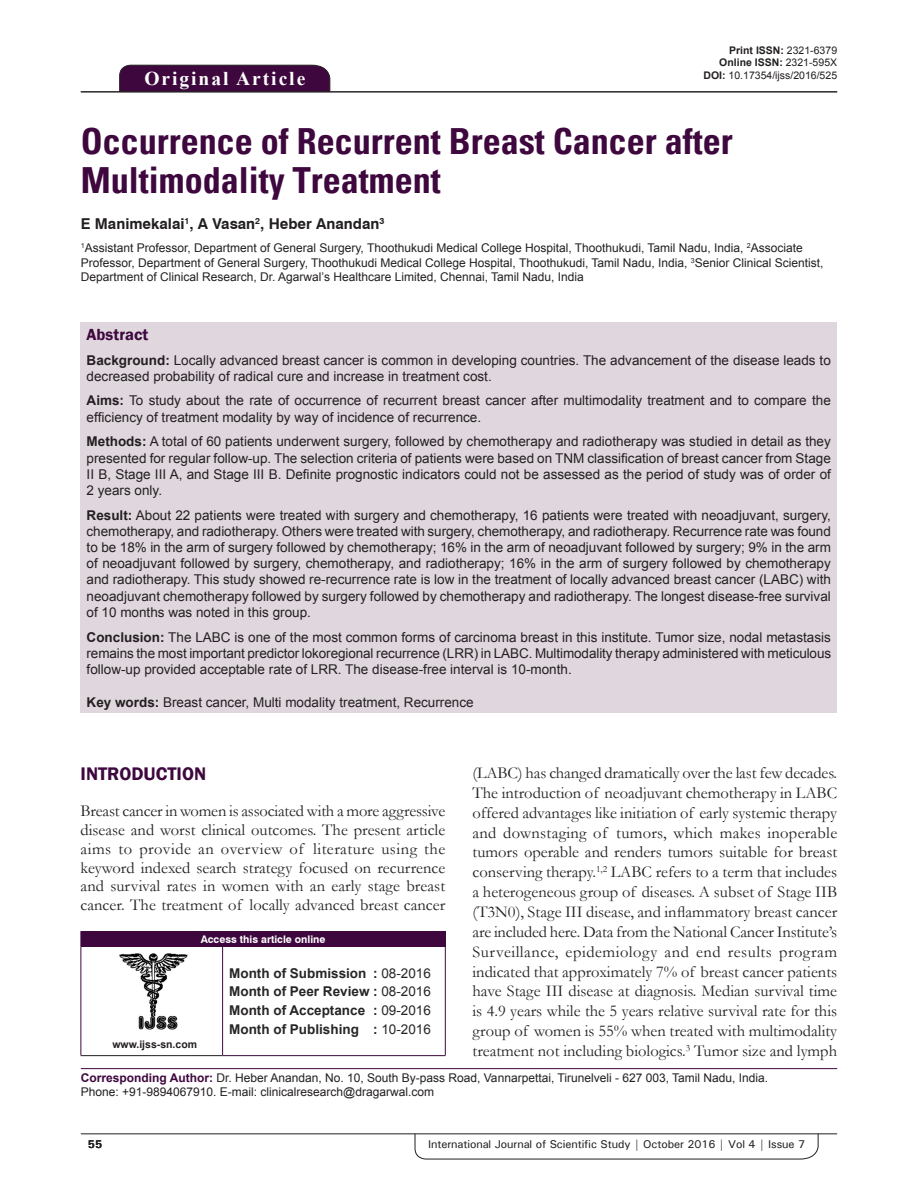
<style>
.page{position:relative;width:918px;height:1188px;background:#fff}
.page>*{position:absolute;margin:0;border:0;box-sizing:border-box;transform-origin:0 0}
.AT{font:700 condensed 36px/39px "Univers";color:#3e083e}
.AH{font:700 19.5px "Times New Roman";letter-spacing:.1em;color:#fff}
.t1{font:600 18.75px "Franklin Gothic";color:#3e083e}
.TX{font:16.5px/19.8px "Garamond";color:#231f20;text-align:justify}
.ABSH{font:600 16.5px "Franklin Gothic";color:#3e083e}
.AU{font:700 15px "Swiss 721 BT";color:#231f20}
.ABS{font:13.5px/16.2px "Arial";color:#231f20;text-align:justify}
.HIS{font:700 13.5px/18.8px "Arial";color:#282526;text-align:justify}
.KWD{font:13.5px "Arial";color:#231f20}
.AFF{font:12px/14.4px "Arial";color:#231f20}
.ADD{font:12px/14.4px "Arial";color:#231f20}
.RF{font:500 11.25px "Univers";letter-spacing:-.01em;color:#231f20}
.t2{font:700 11.25px "Univers";color:#231f20}
.DOI{font:700 10.5px "Arial";color:#231f20}
.DOI-2{font:10.5px "Arial";color:#231f20}
.AAO{font:700 10.5px "Swiss 721 BT";color:#fff}
.Web{font:700 10.5px "Arial";color:#231f20}
.s1{font-weight:400}
.s2{font-weight:700}
.s3{font-weight:700;color:#3e083e}
</style>
<div class="page">
<svg style="left:415px;top:1133px;width:404px;height:26px"></svg>
<hr style="left:81px;top:1134px;width:756px;height:1px;background:#231f20">
<div style="left:119px;top:65px;width:211px;height:26px;background:#3e083e"></div>
<hr style="left:81px;top:91px;width:756px;height:1px;background:#231f20">
<div style="left:81px;top:322px;width:756px;height:391px;background:#e0d7de"></div>
<img style="left:119px;top:953px;width:69px;height:76px">
<div style="left:81px;top:931px;width:364px;height:15px;background:#3e083e"></div>
<svg style="left:445px;top:931px;width:1px;height:15px"></svg>
<hr style="left:81px;top:946px;width:142px;height:1px;background:#3e083e">
<hr style="left:81px;top:947px;width:1px;height:108px;background:#3e083e">
<hr style="left:81px;top:1055px;width:142px;height:1px;background:#231f20">
<hr style="left:223px;top:946px;width:223px;height:1px;background:#3e083e">
<hr style="left:222px;top:947px;width:1px;height:108px;background:#3e083e">
<hr style="left:445px;top:947px;width:1px;height:108px;background:#3e083e">
<hr style="left:223px;top:1055px;width:223px;height:1px;background:#3e083e">
<hr style="left:81px;top:1068px;width:756px;height:1px;background:#3e083e">
<p class="AH" style="left:144px;top:64px;width:162px">Original Article</p>
<p class="DOI" style="left:729px;top:43px;width:109px">Print ISSN: <span class="s1">2321-6379</span></p>
<p class="DOI" style="left:719px;top:56px;width:119px">Online ISSN: <span class="s1">2321-595X</span></p>
<p class="DOI-2" style="left:704px;top:68px;width:135px"><span class="s2">DOI:</span> 10.17354/ijss/2016/525</p>
<p class="AT" style="left:81px;top:122px;width:653px">Occurrence of Recurrent Breast Cancer after<br>Multimodality Treatment</p>
<p class="AU" style="left:81px;top:215px;width:305px">E Manimekalai<sup>1</sup>, A Vasan<sup>2</sup>, Heber Anandan<sup>3</sup></p>
<p class="AFF" style="left:81px;top:241px;width:744px"><sup>1</sup>Assistant Professor, Department of General Surgery, Thoothukudi Medical College Hospital, Thoothukudi, Tamil Nadu, India, <sup>2</sup>Associate<br>Professor, Department of General Surgery, Thoothukudi Medical College Hospital, Thoothukudi, Tamil Nadu, India, <sup>3</sup>Senior Clinical Scientist,<br>Department of Clinical Research, Dr. Agarwal’s Healthcare Limited, Chennai, Tamil Nadu, India</p>
<p class="ABSH" style="left:87px;top:324px;width:63px">Abstract</p>
<p class="ABS" style="left:87px;top:352px;width:746px"><span class="s2">Background:</span> Locally advanced breast cancer is common in developing countries. The advancement of the disease leads to decreased probability of radical cure and increase in treatment cost.</p>
<p class="ABS" style="left:87px;top:393px;width:746px"><span class="s2">Aims:</span> To study about the rate of occurrence of recurrent breast cancer after multimodality treatment and to compare the efficiency of treatment modality by way of incidence of recurrence.</p>
<p class="ABS" style="left:87px;top:434px;width:746px"><span class="s2">Methods:</span> A total of 60 patients underwent surgery, followed by chemotherapy and radiotherapy was studied in detail as they presented for regular follow-up. The selection criteria of patients were based on TNM classification of breast cancer from Stage II B, Stage III A, and Stage III B. Definite prognostic indicators could not be assessed as the period of study was of order of 2 years only.</p>
<p class="ABS" style="left:87px;top:507px;width:746px"><span class="s2">Result:</span> About 22 patients were treated with surgery and chemotherapy, 16 patients were treated with neoadjuvant, surgery, chemotherapy, and radiotherapy. Others were treated with surgery, chemotherapy, and radiotherapy. Recurrence rate was found to be 18% in the arm of surgery followed by chemotherapy; 16% in the arm of neoadjuvant followed by surgery; 9% in the arm of neoadjuvant followed by surgery, chemotherapy, and radiotherapy; 16% in the arm of surgery followed by chemotherapy and radiotherapy. This study showed re-recurrence rate is low in the treatment of locally advanced breast cancer (LABC) with neoadjuvant chemotherapy followed by surgery followed by chemotherapy and radiotherapy. The longest disease-free survival of 10 months was noted in this group.</p>
<p class="ABS" style="left:87px;top:629px;width:746px"><span class="s2">Conclusion:</span> The LABC is one of the most common forms of carcinoma breast in this institute. Tumor size, nodal metastasis remains the most important predictor lokoregional recurrence (LRR) in LABC. Multimodality therapy administered with meticulous follow-up provided acceptable rate of LRR. The disease-free interval is 10-month.</p>
<p class="KWD" style="left:87px;top:694px;width:389px"><span class="s2">Key words:</span> Breast cancer, Multi modality treatment, Recurrence</p>
<h1 class="t1" style="left:81px;top:762px;width:127px">INTRODUCTION</h1>
<p class="TX" style="left:81px;top:801px;width:366px;line-height:18.8px">Breast cancer in women is associated with a more aggressive disease and worst clinical outcomes. The present article aims to provide an overview of literature using the keyword indexed search strategy focused on recurrence and survival rates in women with an early stage breast cancer. The treatment of locally advanced breast cancer</p>
<p class="AAO" style="left:201px;top:933px;width:126px">Access this article online</p>
<p class="Web" style="left:112px;top:1037px;width:86px">www.ijss-sn.com</p>
<p class="HIS" style="left:229px;top:964px;width:203px">Month of Submission : <span class="s1">08-2016<br></span>Month of Peer Review : <span class="s1">08-2016<br></span>Month of Acceptance : <span class="s1">09-2016<br></span>Month of Publishing : <span class="s1">10-2016</span></p>
<p class="TX" style="left:473px;top:762px;width:366px">(LABC) has changed dramatically over the last few decades.<br>The introduction of neoadjuvant chemotherapy in LABC offered advantages like initiation of early systemic therapy and downstaging of tumors, which makes inoperable tumors operable and renders tumors suitable for breast conserving therapy.<sup>1,2</sup> LABC refers to a term that includes a heterogeneous group of diseases. A subset of Stage IIB (T3N0), Stage III disease, and inflammatory breast cancer are included here. Data from the National Cancer Institute’s Surveillance, epidemiology and end results program indicated that approximately 7% of breast cancer patients have Stage III disease at diagnosis. Median survival time is 4.9 years while the 5 years relative survival rate for this group of women is 55% when treated with multimodality treatment not including biologics.<sup>3</sup> Tumor size and lymph</p>
<p class="ADD" style="left:81px;top:1070px;width:689px"><span class="s3">Corresponding Author:</span> Dr. Heber Anandan, No. 10, South By-pass Road, Vannarpettai, Tirunelveli - 627 003, Tamil Nadu, India.<br>Phone: +91-9894067910. E-mail: clinicalresearch@dragarwal.com</p>
<p class="t2" style="left:88px;top:1137px;width:16px">55</p>
<p class="RF" style="left:428px;top:1137px;width:379px">International Journal of Scientific Study | October 2016 | Vol 4 | Issue 7</p>
</div>
